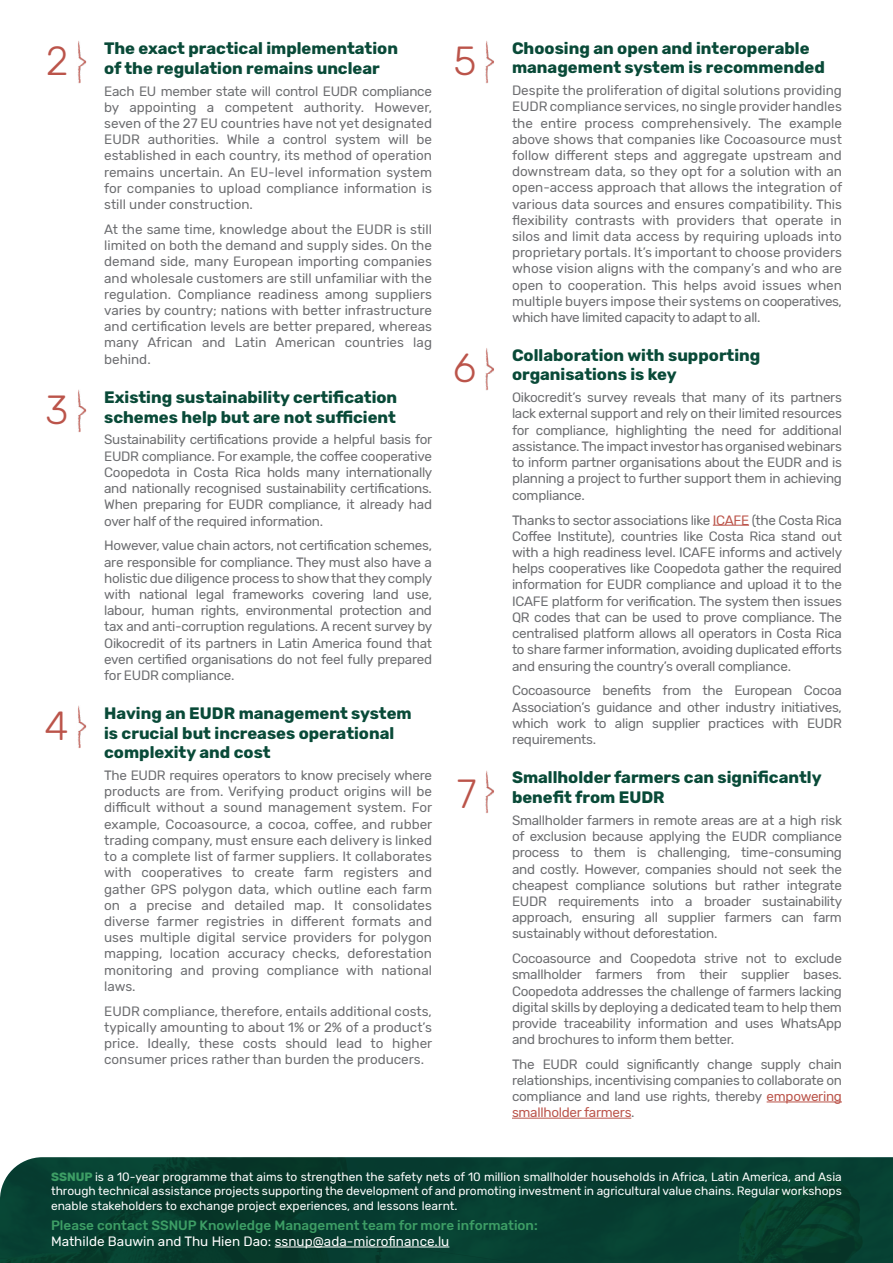
<style>
.page{position:relative;width:893px;height:1263px;background:#fff}
.page>*{position:absolute;margin:0;border:0;box-sizing:border-box;transform-origin:0 0}
.t1{font:300 40.5px "Rubik";color:#bb544a}
.t2{font:700 16.5px/19.8px "Rubik";color:#094a38}
.t3{font:13.5px/16.2px "Rubik";letter-spacing:-.02em;color:#6c6d70;text-align:justify}
.t4{font:500 13.5px "Rubik";color:#3d9e65}
.t5{font:13.5px "Rubik";color:#fff}
.t6{font:12px/14.4px "Rubik";color:#fff;text-align:justify}
.s1{color:#bb544a}
.s2{font-weight:700;color:#3d9e65}
</style>
<div class="page">
<img style="left:0;top:1157px;width:893px;height:106px">
<hr style="left:275px;top:1246px;width:174px;height:1px;background:#fff">
<img style="left:78px;top:41px;width:3px;height:16px">
<svg style="left:78px;top:57px;width:8px;height:10px"></svg>
<img style="left:78px;top:66px;width:3px;height:18px">
<img style="left:78px;top:389px;width:3px;height:17px">
<svg style="left:78px;top:406px;width:8px;height:10px"></svg>
<img style="left:78px;top:415px;width:3px;height:17px">
<img style="left:78px;top:705px;width:3px;height:17px">
<svg style="left:78px;top:722px;width:8px;height:9px"></svg>
<img style="left:78px;top:731px;width:3px;height:17px">
<hr style="left:713px;top:525px;width:36px;height:1px;background:#bb544a">
<hr style="left:767px;top:1101px;width:75px;height:1px;background:#bb544a">
<hr style="left:512px;top:1118px;width:119px;height:1px;background:#bb544a">
<img style="left:485px;top:41px;width:4px;height:16px">
<svg style="left:486px;top:57px;width:8px;height:10px"></svg>
<img style="left:485px;top:66px;width:4px;height:18px">
<img style="left:485px;top:348px;width:4px;height:16px">
<svg style="left:486px;top:364px;width:8px;height:10px"></svg>
<img style="left:485px;top:373px;width:4px;height:18px">
<img style="left:485px;top:770px;width:4px;height:17px">
<svg style="left:486px;top:787px;width:8px;height:9px"></svg>
<img style="left:485px;top:796px;width:4px;height:17px">
<h1 class="t1" style="left:46px;top:38px;width:24px">2</h1>
<h1 class="t1" style="left:45px;top:387px;width:25px">3</h1>
<h1 class="t1" style="left:45px;top:703px;width:26px">4</h1>
<p class="t2" style="left:104px;top:39px;width:295px">The exact practical implementation of the regulation remains unclear</p>
<p class="t3" style="left:104px;top:83px;width:329px">Each EU member state will control EUDR compliance by appointing a competent authority. However, seven of the 27 EU countries have not yet designated EUDR authorities. While a control system will be established in each country, its method of operation remains uncertain. An EU-level information system for companies to upload compliance information is still under construction.</p>
<p class="t3" style="left:104px;top:222px;width:329px">At the same time, knowledge about the EUDR is still limited on both the demand and supply sides. On the demand side, many European importing companies and wholesale customers are still unfamiliar with the regulation. Compliance readiness among suppliers varies by country; nations with better infrastructure and certification levels are better prepared, whereas many African and Latin American countries lag behind.</p>
<p class="t2" style="left:104px;top:388px;width:295px">Existing sustainability certification schemes help but are not sufficient</p>
<p class="t3" style="left:104px;top:432px;width:330px">Sustainability certifications provide a helpful basis for EUDR compliance. For example, the coffee cooperative Coopedota in Costa Rica holds many internationally and nationally recognised sustainability certifications.<br>When preparing for EUDR compliance, it already had over half of the required information.</p>
<p class="t3" style="left:104px;top:538px;width:330px">However, value chain actors, not certification schemes, are responsible for compliance. They must also have a holistic due diligence process to show that they comply with national legal frameworks covering land use, labour, human rights, environmental protection and tax and anti-corruption regulations. A recent survey by Oikocredit of its partners in Latin America found that even certified organisations do not feel fully prepared for EUDR compliance.</p>
<p class="t2" style="left:104px;top:703px;width:309px">Having an EUDR management system is crucial but increases operational complexity and cost</p>
<p class="t3" style="left:104px;top:768px;width:330px">The EUDR requires operators to know precisely where products are from. Verifying product origins will be difficult without a sound management system. For example, Cocoasource, a cocoa, coffee, and rubber trading company, must ensure each delivery is linked to a complete list of farmer suppliers. It collaborates with cooperatives to create farm registers and gather GPS polygon data, which outline each farm on a precise and detailed map. It consolidates diverse farmer registries in different formats and uses multiple digital service providers for polygon mapping, location accuracy checks, deforestation monitoring and proving compliance with national laws.</p>
<p class="t3" style="left:104px;top:1003px;width:330px">EUDR compliance, therefore, entails additional costs, typically amounting to about 1% or 2% of a product’s price. Ideally, these costs should lead to higher consumer prices rather than burden the producers.</p>
<h1 class="t1" style="left:453px;top:38px;width:25px">5</h1>
<h1 class="t1" style="left:453px;top:345px;width:25px">6</h1>
<h1 class="t1" style="left:457px;top:771px;width:21px">7</h1>
<p class="t2" style="left:512px;top:38px;width:314px">Choosing an open and interoperable management system is recommended</p>
<p class="t3" style="left:512px;top:83px;width:332px">Despite the proliferation of digital solutions providing EUDR compliance services, no single provider handles the entire process comprehensively. The example above shows that companies like Cocoasource must follow different steps and aggregate upstream and downstream data, so they opt for a solution with an open-access approach that allows the integration of various data sources and ensures compatibility. This flexibility contrasts with providers that operate in silos and limit data access by requiring uploads into proprietary portals. It’s important to choose providers whose vision aligns with the company’s and who are open to cooperation. This helps avoid issues when multiple buyers impose their systems on cooperatives, which have limited capacity to adapt to all.</p>
<p class="t2" style="left:512px;top:345px;width:250px">Collaboration with supporting organisations is key</p>
<p class="t3" style="left:512px;top:390px;width:331px">Oikocredit’s survey reveals that many of its partners lack external support and rely on their limited resources for compliance, highlighting the need for additional assistance. The impact investor has organised webinars to inform partner organisations about the EUDR and is planning a project to further support them in achieving compliance.</p>
<p class="t3" style="left:512px;top:512px;width:332px">Thanks to sector associations like <span class="s1">ICAFE</span> (the Costa Rica Coffee Institute), countries like Costa Rica stand out with a high readiness level. ICAFE informs and actively helps cooperatives like Coopedota gather the required information for EUDR compliance and upload it to the ICAFE platform for verification. The system then issues QR codes that can be used to prove compliance. The centralised platform allows all operators in Costa Rica to share farmer information, avoiding duplicated efforts and ensuring the country’s overall compliance.</p>
<p class="t3" style="left:512px;top:683px;width:331px">Cocoasource benefits from the European Cocoa Association’s guidance and other industry initiatives, which work to align supplier practices with EUDR requirements.</p>
<p class="t2" style="left:512px;top:768px;width:311px">Smallholder farmers can significantly benefit from EUDR</p>
<p class="t3" style="left:512px;top:812px;width:332px">Smallholder farmers in remote areas are at a high risk of exclusion because applying the EUDR compliance process to them is challenging, time-consuming and costly. However, companies should not seek the cheapest compliance solutions but rather integrate EUDR requirements into a broader sustainability approach, ensuring all supplier farmers can farm sustainably without deforestation.</p>
<p class="t3" style="left:512px;top:951px;width:331px">Cocoasource and Coopedota strive not to exclude smallholder farmers from their supplier bases.<br>Coopedota addresses the challenge of farmers lacking digital skills by deploying a dedicated team to help them provide traceability information and uses WhatsApp and brochures to inform them better.</p>
<p class="t3" style="left:512px;top:1056px;width:331px">The EUDR could significantly change supply chain relationships, incentivising companies to collaborate on compliance and land use rights, thereby <span class="s1">empowering smallholder farmers</span>.</p>
<p class="t6" style="left:51px;top:1170px;width:792px"><span class="s2">SSNUP</span> is a 10-year programme that aims to strengthen the safety nets of 10 million smallholder households in Africa, Latin America, and Asia through technical assistance projects supporting the development of and promoting investment in agricultural value chains. Regular workshops enable stakeholders to exchange project experiences, and lessons learnt.</p>
<p class="t4" style="left:51px;top:1218px;width:488px">Please contact SSNUP Knowledge Management team for more information:</p>
<p class="t5" style="left:51px;top:1234px;width:400px">Mathilde Bauwin and Thu Hien Dao: ssnup@ada-microfinance.lu</p>
</div>
